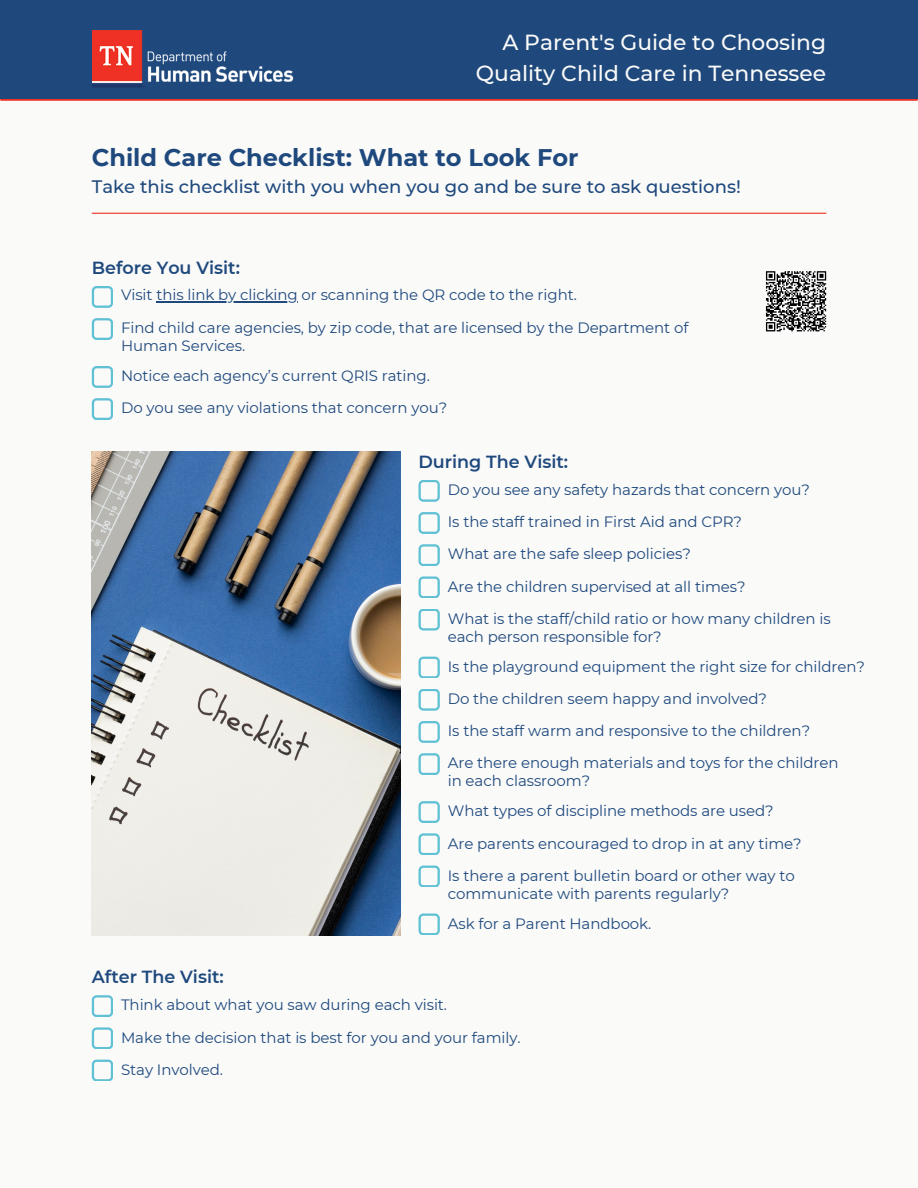
<style>
.page{position:relative;width:918px;height:1188px;background:#fafaf9}
.page>*{position:absolute;margin:0;border:0;box-sizing:border-box;transform-origin:0 0}
.t1{font:700 24px "Montserrat";color:#1f497d}
.t2{font:500 21.75px "Montserrat";color:#fafaf9}
.t3{font:500 18px "Montserrat";color:#1f497d}
.t4{font:600 17.55px "Montserrat";color:#1f497d}
.t5{font:15px/17.9px "Montserrat";letter-spacing:-.005em;color:#1f497d}
</style>
<div class="page">
<hr style="left:1px;top:99px;width:916px;height:2px;background:#ee3325">
<div style="left:0;top:0;width:918px;height:99px;background:#1f497d"></div>
<img style="left:92px;top:30px;width:202px;height:58px">
<hr style="left:156px;top:302px;width:142px;height:1px;background:#1f497d">
<svg style="left:92px;top:286px;width:21px;height:22px"></svg>
<svg style="left:92px;top:318px;width:21px;height:22px"></svg>
<svg style="left:92px;top:366px;width:21px;height:22px"></svg>
<svg style="left:92px;top:398px;width:21px;height:22px"></svg>
<svg style="left:418px;top:480px;width:22px;height:22px"></svg>
<svg style="left:418px;top:512px;width:22px;height:22px"></svg>
<svg style="left:418px;top:544px;width:22px;height:22px"></svg>
<svg style="left:418px;top:576px;width:22px;height:22px"></svg>
<svg style="left:418px;top:609px;width:22px;height:21px"></svg>
<svg style="left:418px;top:657px;width:22px;height:21px"></svg>
<svg style="left:418px;top:689px;width:22px;height:21px"></svg>
<svg style="left:418px;top:721px;width:22px;height:22px"></svg>
<svg style="left:418px;top:753px;width:22px;height:22px"></svg>
<svg style="left:418px;top:801px;width:22px;height:22px"></svg>
<svg style="left:418px;top:833px;width:22px;height:22px"></svg>
<svg style="left:418px;top:866px;width:22px;height:21px"></svg>
<svg style="left:418px;top:913px;width:22px;height:22px"></svg>
<svg style="left:92px;top:995px;width:21px;height:22px"></svg>
<svg style="left:92px;top:1027px;width:21px;height:22px"></svg>
<svg style="left:92px;top:1060px;width:21px;height:21px"></svg>
<hr style="left:92px;top:213px;width:734px;height:1px;background:#ee3325">
<img style="left:92px;top:452px;width:308px;height:483px">
<svg style="left:766px;top:271px;width:60px;height:60px"></svg>
<p class="t2" style="left:502px;top:29px;width:325px">A Parent's Guide to Choosing</p>
<p class="t2" style="left:476px;top:60px;width:352px">Quality Child Care in Tennessee</p>
<p class="t1" style="left:92px;top:142px;width:488px">Child Care Checklist: What to Look For</p>
<p class="t3" style="left:92px;top:175px;width:651px">Take this checklist with you when you go and be sure to ask questions!</p>
<p class="t4" style="left:92px;top:257px;width:150px">Before You Visit:</p>
<p class="t5" style="left:121px;top:286px;width:457px">Visit this link by clicking or scanning the QR code to the right.</p>
<p class="t5" style="left:121px;top:319px;width:569px">Find child care agencies, by zip code, that are licensed by the Department of<br>Human Services.</p>
<p class="t5" style="left:121px;top:367px;width:310px">Notice each agency’s current QRIS rating.</p>
<p class="t5" style="left:121px;top:399px;width:328px">Do you see any violations that concern you?</p>
<p class="t4" style="left:418px;top:451px;width:151px">During The Visit:</p>
<p class="t5" style="left:448px;top:481px;width:364px">Do you see any safety hazards that concern you?</p>
<p class="t5" style="left:448px;top:513px;width:296px">Is the staff trained in First Aid and CPR?</p>
<p class="t4" style="left:92px;top:966px;width:134px">After The Visit:</p>
<p class="t5" style="left:448px;top:545px;width:245px">What are the safe sleep policies?</p>
<p class="t5" style="left:448px;top:577px;width:299px">Are the children supervised at all times?</p>
<p class="t5" style="left:448px;top:610px;width:384px">What is the staff/child ratio or how many children is</p>
<p class="t5" style="left:448px;top:627px;width:216px">each person responsible for?</p>
<p class="t5" style="left:448px;top:657px;width:419px">Is the playground equipment the right size for children?</p>
<p class="t5" style="left:448px;top:690px;width:321px">Do the children seem happy and involved?</p>
<p class="t5" style="left:448px;top:722px;width:364px">Is the staff warm and responsive to the children?</p>
<p class="t5" style="left:448px;top:754px;width:392px">Are there enough materials and toys for the children</p>
<p class="t5" style="left:448px;top:772px;width:144px">in each classroom?</p>
<p class="t5" style="left:448px;top:802px;width:328px">What types of discipline methods are used?</p>
<p class="t5" style="left:448px;top:834px;width:355px">Are parents encouraged to drop in at any time?</p>
<p class="t5" style="left:448px;top:866px;width:349px">Is there a parent bulletin board or other way to</p>
<p class="t5" style="left:448px;top:884px;width:283px">communicate with parents regularly?</p>
<p class="t5" style="left:448px;top:914px;width:205px">Ask for a Parent Handbook.</p>
<p class="t5" style="left:121px;top:996px;width:328px">Think about what you saw during each visit.</p>
<p class="t5" style="left:121px;top:1028px;width:401px">Make the decision that is best for you and your family.</p>
<p class="t5" style="left:121px;top:1060px;width:103px">Stay Involved.</p>
</div>
